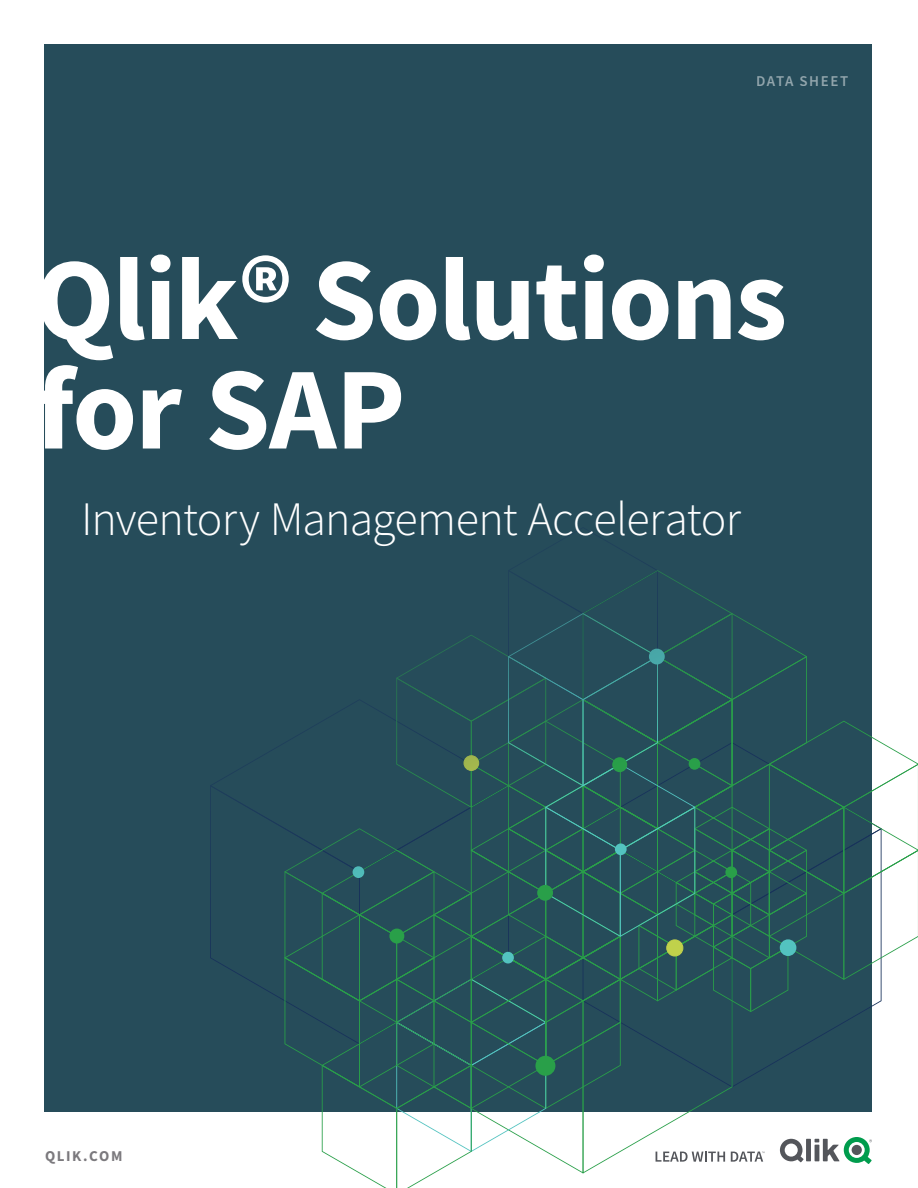
<style>
.page{position:relative;width:918px;height:1188px;background:#fff}
.page>*{position:absolute;margin:0;border:0;box-sizing:border-box;transform-origin:0 0}
.t1{font:700 117px/109.5px "Source Sans Pro";letter-spacing:-.015em;color:#fff}
.t2{font:300 48px "Source Sans Pro";letter-spacing:-.02em;color:#fff}
.t3{font:600 15px "Source Sans Pro";letter-spacing:.1em;color:#fff}
.t4{font:700 15px "Source Sans Pro";letter-spacing:.105em;color:#7b797d}
</style>
<div class="page">
<div style="left:44px;top:44px;width:828px;height:1068px;background:#264c5a"></div>
<svg style="left:210px;top:551px;width:708px;height:637px"></svg>
<p class="t3" style="left:756px;top:71px;width:94px">DATA SHEET</p>
<h1 class="t1" style="left:34px;top:244px;width:754px">Qlik® Solutions for SAP</h1>
<p class="t2" style="left:81px;top:489px;width:662px">Inventory Management Accelerator</p>
<p class="t4" style="left:45px;top:1145px;width:79px">QLIK.COM</p>
</div>
